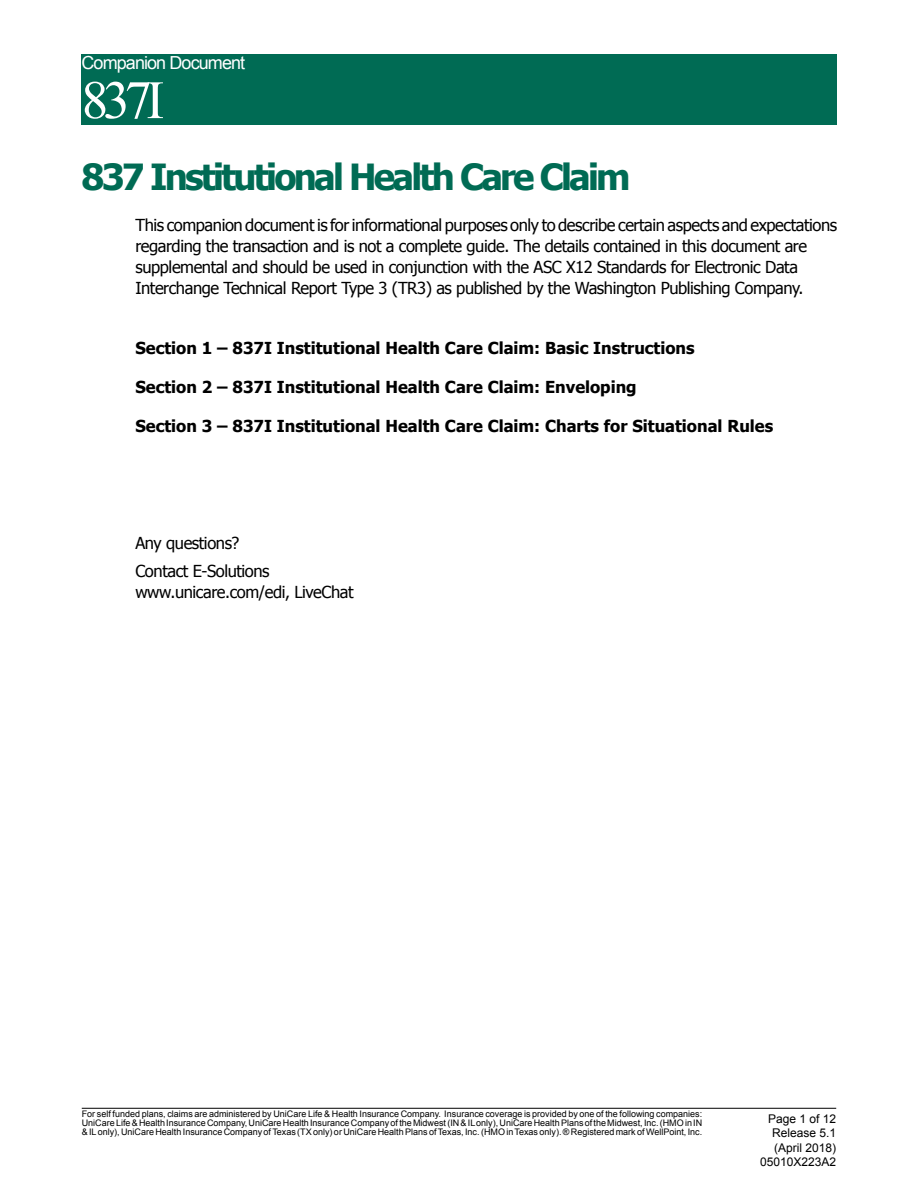
<style>
.page{position:relative;width:918px;height:1188px;background:#fff}
.page>*{position:absolute;margin:0;border:0;box-sizing:border-box;transform-origin:0 0}
.t1{font:54px "Times New Roman";color:#fff}
.t2{font:700 36px "Tahoma";letter-spacing:-.075em;color:#006b54}
.t3{font:18px "Arial";letter-spacing:-.05em;color:#fff}
.t4{font:16.5px/21px "Tahoma";letter-spacing:-.025em;color:#000}
.t5{font:700 16.5px "Tahoma";color:#000}
.t6{font:12px/14.4px "Arial";color:#000;text-align:right}
.t7{font:9px/9px "Arial";color:#000;text-align:justify}
</style>
<div class="page">
<div style="left:81px;top:54px;width:756px;height:70px;background:#006b54"></div>
<hr style="left:82px;top:1108px;width:754px;height:1px;background:#000">
<h3 class="t3" style="left:81px;top:50px;width:165px">Companion Document</h3>
<h1 class="t1" style="left:81px;top:64px;width:84px">837I</h1>
<h2 class="t2" style="left:81px;top:152px;width:551px">837 Institutional Health Care Claim</h2>
<p class="t4" style="left:135px;top:214px;width:703px">This companion document is for informational purposes only to describe certain aspects and expectations regarding the transaction and is not a complete guide. The details contained in this document are supplemental and should be used in conjunction with the ASC X12 Standards for Electronic Data Interchange Technical Report Type 3 (TR3) as published by the Washington Publishing Company.</p>
<h3 class="t5" style="left:135px;top:337px;width:561px">Section 1 – 837I Institutional Health Care Claim: Basic Instructions</h3>
<h3 class="t5" style="left:135px;top:376px;width:503px">Section 2 – 837I Institutional Health Care Claim: Enveloping</h3>
<h3 class="t5" style="left:135px;top:415px;width:639px">Section 3 – 837I Institutional Health Care Claim: Charts for Situational Rules</h3>
<h3 class="t4" style="left:135px;top:529px;width:136px;line-height:27.8px">Any questions?<br>Contact E-Solutions</h3>
<h3 class="t4" style="left:135px;top:581px;width:220px">www.unicare.com/edi, LiveChat</h3>
<p class="t7" style="left:82px;top:1109px;width:622px">For self funded plans, claims are administered by UniCare Life &amp; Health Insurance Company. Insurance coverage is provided by one of the following companies:<br>UniCare Life &amp; Health Insurance Company, UniCare Health Insurance Company of the Midwest (IN &amp; IL only), UniCare Health Plans of the Midwest, Inc. (HMO in IN &amp; IL only), UniCare Health Insurance Company of Texas (TX only) or UniCare Health Plans of Texas, Inc. (HMO in Texas only). ® Registered mark of WellPoint, Inc.</p>
<h3 class="t6" style="left:760px;top:1112px;width:78px">Page 1 of 12<br>Release 5.1 (April 2018)<br>05010X223A2</h3>
</div>
